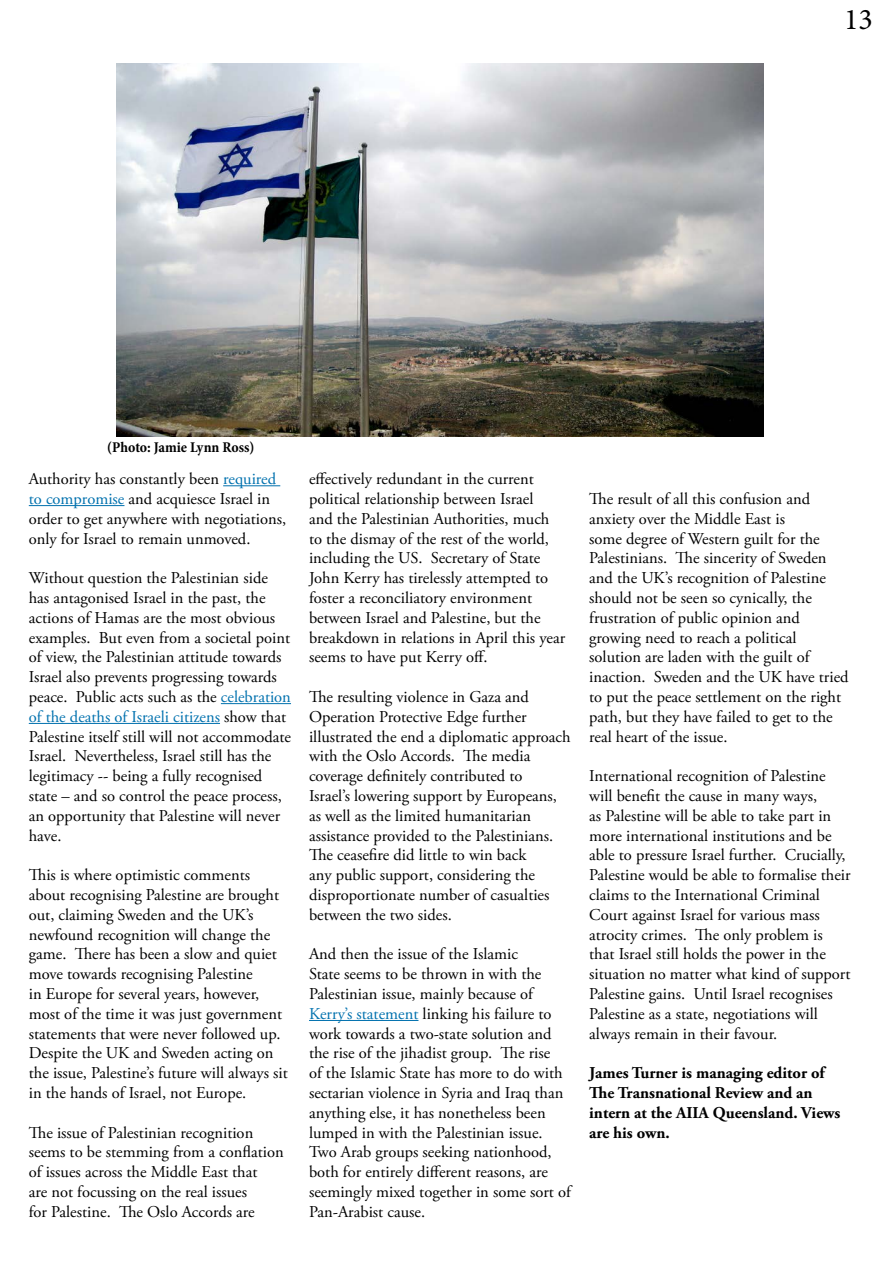
<style>
.page{position:relative;width:893px;height:1263px;background:#fff}
.page>*{position:absolute;margin:0;border:0;box-sizing:border-box;transform-origin:0 0}
.t1{font:30px "Minion Pro";color:#000}
.t2{font:16.5px/19.8px "Adobe Garamond Pro";color:#000}
.t3{font:700 16.5px/19.8px "Adobe Garamond Pro";color:#000}
.t4{font:700 condensed 15px "Minion Pro";letter-spacing:-.005em;color:#000}
.s1{color:#0071ae}
</style>
<div class="page">
<img style="left:117px;top:64px;width:647px;height:373px">
<hr style="left:223px;top:485px;width:57px;height:1px;background:#0071ae">
<hr style="left:29px;top:505px;width:95px;height:1px;background:#0071ae">
<hr style="left:221px;top:703px;width:70px;height:1px;background:#0071ae">
<hr style="left:29px;top:723px;width:191px;height:1px;background:#0071ae">
<hr style="left:309px;top:1020px;width:109px;height:1px;background:#0071ae">
<h1 class="t1" style="left:844px;top:-1px;width:30px">13</h1>
<p class="t4" style="left:107px;top:437px;width:149px">(Photo: Jamie Lynn Ross)</p>
<p class="t2" style="left:29px;top:470px;width:259px">Authority has constantly been <span class="s1">required to compromise</span> and acquiesce Israel in order to get anywhere with negotiations, only for Israel to remain unmoved.</p>
<p class="t2" style="left:29px;top:569px;width:264px">Without question the Palestinian side has antagonised Israel in the past, the actions of Hamas are the most obvious examples. But even from a societal point of view, the Palestinian attitude towards Israel also prevents progressing towards peace. Public acts such as the <span class="s1">celebration of the deaths of Israeli citizens</span> show that Palestine itself still will not accommodate Israel. Nevertheless, Israel still has the legitimacy -- being a fully recognised state – and so control the peace process, an opportunity that Palestine will never have.</p>
<p class="t2" style="left:29px;top:866px;width:261px">This is where optimistic comments about recognising Palestine are brought out, claiming Sweden and the UK’s newfound recognition will change the game. There has been a slow and quiet move towards recognising Palestine<br>in Europe for several years, however, most of the time it was just government statements that were never followed up.<br>Despite the UK and Sweden acting on the issue, Palestine’s future will always sit in the hands of Israel, not Europe.</p>
<p class="t2" style="left:29px;top:1123px;width:256px">The issue of Palestinian recognition seems to be stemming from a conflation of issues across the Middle East that<br>are not focussing on the real issues<br>for Palestine. The Oslo Accords are</p>
<p class="t2" style="left:309px;top:470px;width:258px">effectively redundant in the current political relationship between Israel<br>and the Palestinian Authorities, much to the dismay of the rest of the world, including the US. Secretary of State John Kerry has tirelessly attempted to foster a reconciliatory environment between Israel and Palestine, but the breakdown in relations in April this year seems to have put Kerry off.</p>
<p class="t2" style="left:309px;top:687px;width:263px">The resulting violence in Gaza and Operation Protective Edge further illustrated the end a diplomatic approach with the Oslo Accords. The media coverage definitely contributed to<br>Israel’s lowering support by Europeans, as well as the limited humanitarian assistance provided to the Palestinians.<br>The ceasefire did little to win back<br>any public support, considering the disproportionate number of casualties between the two sides.</p>
<p class="t2" style="left:309px;top:945px;width:263px">And then the issue of the Islamic<br>State seems to be thrown in with the Palestinian issue, mainly because of <span class="s1">Kerry’s statement</span> linking his failure to work towards a two-state solution and the rise of the jihadist group. The rise<br>of the Islamic State has more to do with sectarian violence in Syria and Iraq than anything else, it has nonetheless been lumped in with the Palestinian issue.<br>Two Arab groups seeking nationhood, both for entirely different reasons, are seemingly mixed together in some sort of Pan-Arabist cause.</p>
<p class="t2" style="left:589px;top:489px;width:261px">The result of all this confusion and anxiety over the Middle East is<br>some degree of Western guilt for the Palestinians. The sincerity of Sweden and the UK’s recognition of Palestine should not be seen so cynically, the frustration of public opinion and growing need to reach a political solution are laden with the guilt of inaction. Sweden and the UK have tried to put the peace settlement on the right path, but they have failed to get to the real heart of the issue.</p>
<p class="t2" style="left:589px;top:767px;width:263px">International recognition of Palestine will benefit the cause in many ways,<br>as Palestine will be able to take part in more international institutions and be able to pressure Israel further. Crucially, Palestine would be able to formalise their claims to the International Criminal Court against Israel for various mass atrocity crimes. The only problem is that Israel still holds the power in the situation no matter what kind of support Palestine gains. Until Israel recognises Palestine as a state, negotiations will always remain in their favour.</p>
<p class="t3" style="left:589px;top:1063px;width:253px">James Turner is managing editor of<br>The Transnational Review and an intern at the AIIA Queensland. Views are his own.</p>
</div>
